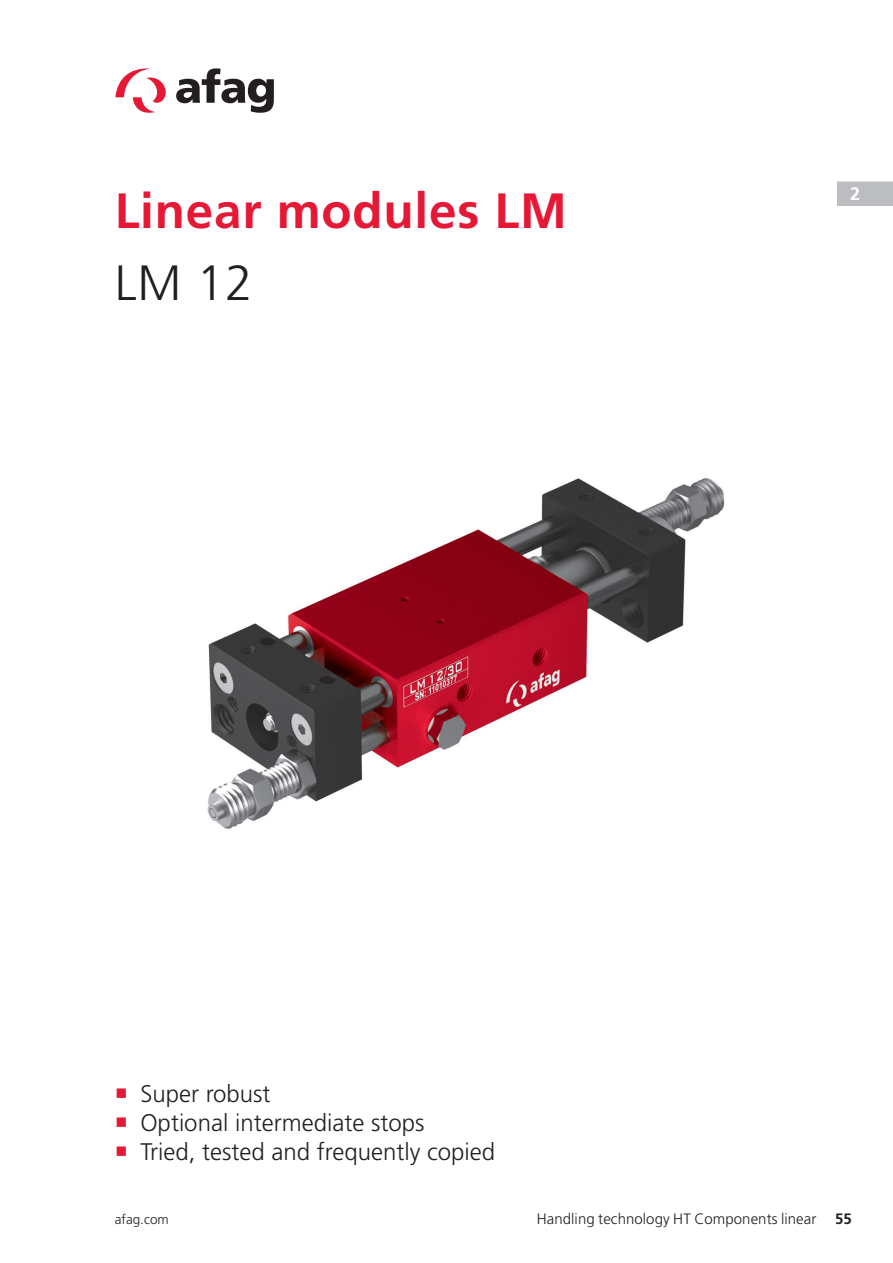
<style>
.page{position:relative;width:893px;height:1263px;background:#fff}
.page>*{position:absolute;margin:0;border:0;box-sizing:border-box;transform-origin:0 0}
.t1{font:700 49.5px "Frutiger LT Pro";letter-spacing:.015em;color:#e51836}
.t2{font:300 49.5px "Frutiger LT Pro";color:#231f20}
.t3{font:300 24px/28.8px "Frutiger LT Pro";color:#231f20}
.t4{font:700 18px "Frutiger LT Pro";color:#fff}
.t5{font:300 15px "Frutiger LT Pro";letter-spacing:.005em;color:#231f20}
.t6{font:300 13.5px "Frutiger LT Pro";color:#231f20}
.s1{font-weight:700}
</style>
<div class="page">
<svg style="left:115px;top:68px;width:51px;height:45px"></svg>
<svg style="left:176px;top:68px;width:98px;height:45px"></svg>
<img style="left:207px;top:478px;width:518px;height:351px">
<div style="left:837px;top:181px;width:56px;height:25px;background:#bcbdc0"></div>
<hr style="left:837px;top:181px;width:56px;height:1px;background:#fff">
<h1 class="t1" style="left:115px;top:181px;width:453px">Linear modules LM</h1>
<h1 class="t2" style="left:115px;top:254px;width:139px">LM 12</h1>
<p class="t4" style="left:850px;top:183px;width:12px">2</p>
<p class="t3" style="left:140px;top:1080px;width:356px">Super robust<br>Optional intermediate stops<br>Tried, tested and frequently copied</p>
<p class="t6" style="left:115px;top:1211px;width:55px">afag.com</p>
<p class="t5" style="left:537px;top:1210px;width:317px">Handling technology HT Components linear <span class="s1">55</span></p>
</div>
